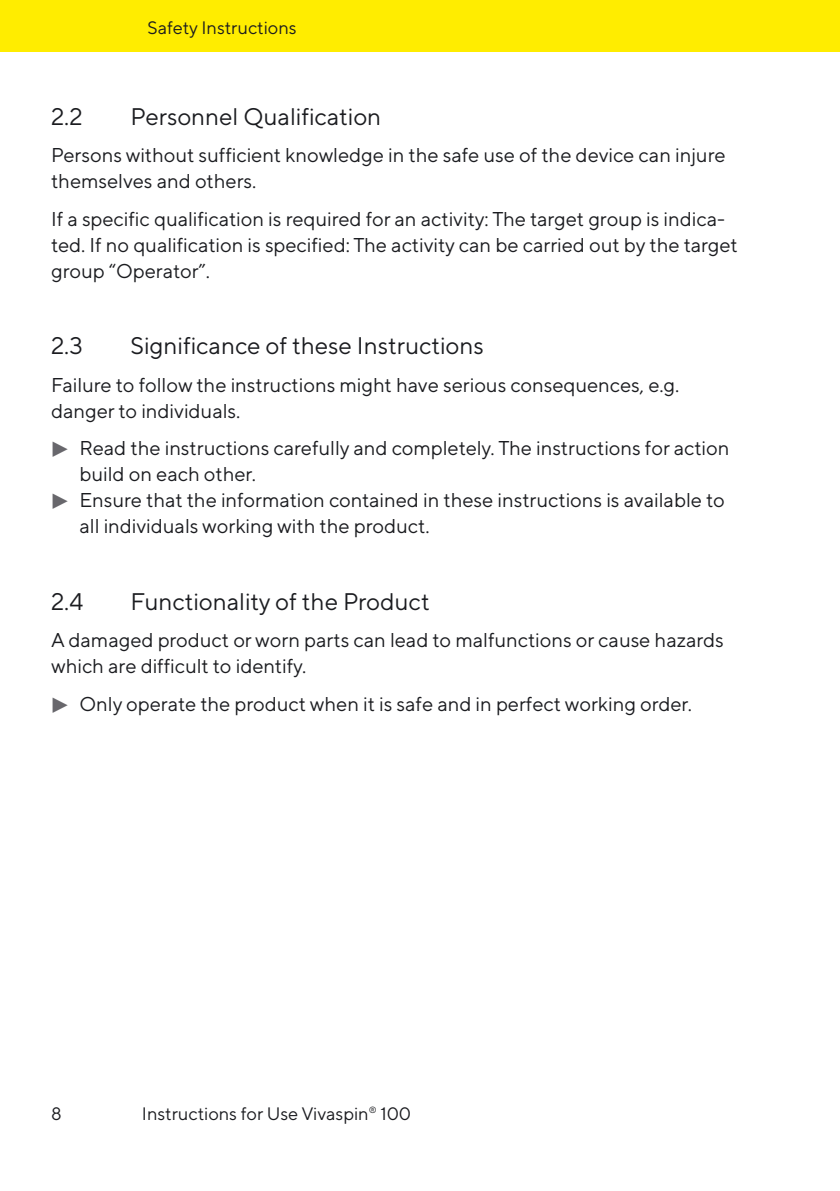
<style>
.page{position:relative;width:840px;height:1191px;background:#fff}
.page>*{position:absolute;margin:0;border:0;box-sizing:border-box;transform-origin:0 0}
.t1{font:24px "TT Norms Pro";color:#1b1c20}
.t2{font:20px/26px "TT Norms Pro";color:#1b1c20}
.t3{font:18px "TT Norms Pro";color:#1b1c20}
.s1{font-family:"PIK72022";color:#68676c}
</style>
<div class="page">
<div style="left:0;top:0;width:839px;height:51px;background:#ffed00"></div>
<p class="t3" style="left:147px;top:15px;width:150px">Safety Instructions</p>
<p class="t1" style="left:51px;top:99px;width:33px">2.2</p>
<p class="t1" style="left:130px;top:99px;width:252px">Personnel Qualification</p>
<p class="t2" style="left:51px;top:141px;width:675px">Persons without sufficient knowledge in the safe use of the device can injure themselves and others.</p>
<p class="t2" style="left:51px;top:204px;width:687px">If a specific qualification is required for an activity: The target group is indica&shy;ted. If no qualification is specified: The activity can be carried out by the target group “Operator”.</p>
<p class="t1" style="left:51px;top:328px;width:33px">2.3</p>
<p class="t1" style="left:130px;top:328px;width:354px">Significance of these Instructions</p>
<p class="t2" style="left:51px;top:370px;width:629px">Failure to follow the instructions might have serious consequences, e.g. danger to individuals.</p>
<p class="t2" style="left:51px;top:433px;width:679px"><span class="s1">t</span> Read the instructions carefully and completely. The instructions for action</p>
<p class="t2" style="left:79px;top:459px;width:178px">build on each other.</p>
<p class="t2" style="left:51px;top:485px;width:674px"><span class="s1">t</span> Ensure that the information contained in these instructions is available to</p>
<p class="t2" style="left:79px;top:511px;width:351px">all individuals working with the product.</p>
<p class="t1" style="left:51px;top:584px;width:34px">2.4</p>
<p class="t1" style="left:130px;top:584px;width:300px">Functionality of the Product</p>
<p class="t2" style="left:51px;top:625px;width:673px">A damaged product or worn parts can lead to malfunctions or cause hazards which are difficult to identify.</p>
<p class="t2" style="left:51px;top:689px;width:642px"><span class="s1">t</span> Only operate the product when it is safe and in perfect working order.</p>
<p class="t3" style="left:51px;top:1100px;width:12px">8</p>
<p class="t3" style="left:142px;top:1100px;width:271px">Instructions for Use Vivaspin<sup>®</sup> 100</p>
</div>
